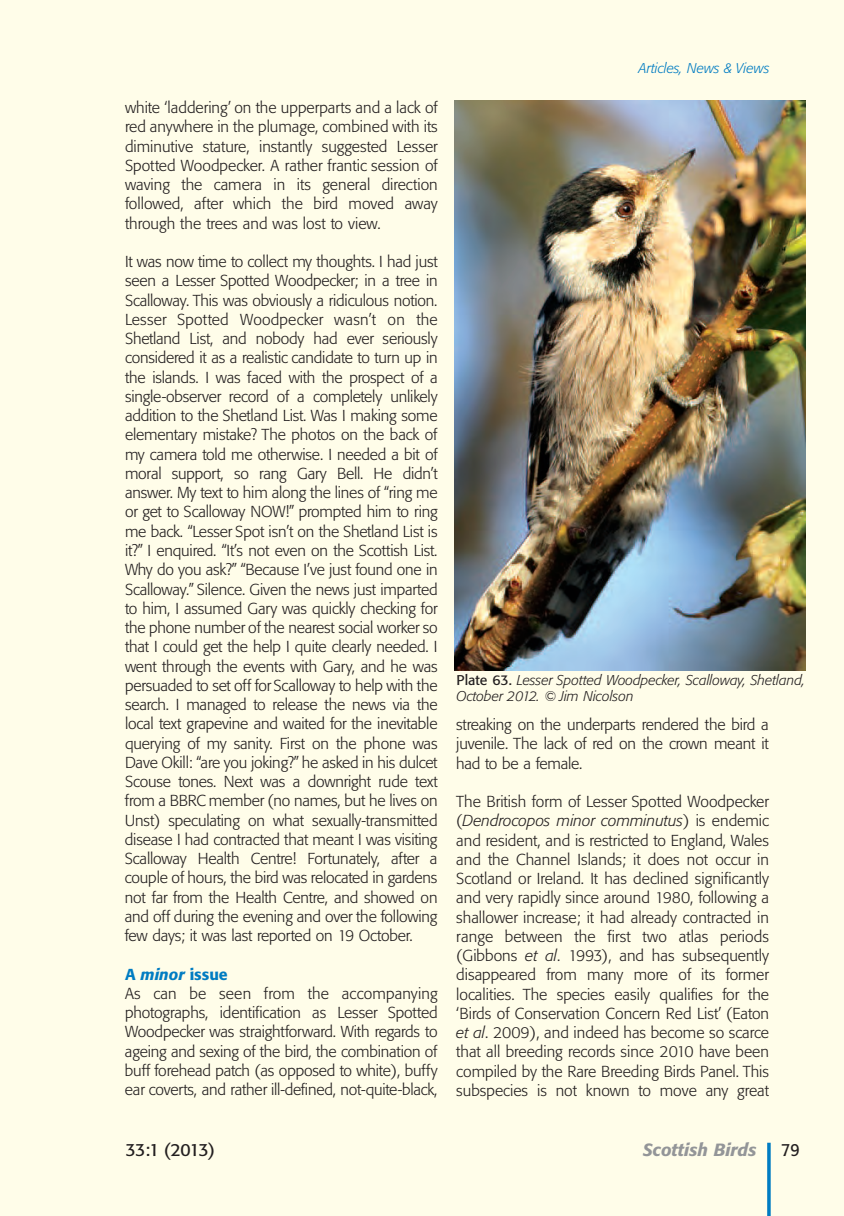
<style>
.page{position:relative;width:844px;height:1216px;background:#fff}
.page>*{position:absolute;margin:0;border:0;box-sizing:border-box;transform-origin:0 0}
.t1{font:italic 500 17.5px "Formata BQ";color:#939598}
.t2{font:17.5px "Formata BQ";letter-spacing:-.035em;color:#231f20}
.t3{font:17.5px "Formata BQ";letter-spacing:-.035em;color:#231f20;scale:.9 1}
.t4{font:300 15.75px/19.2px "Formata BQ";letter-spacing:-.01em;color:#231f20;text-align:justify}
.t5{font:italic 300 14px/15.8px "Formata BQ";color:#231f20}
.t6{font:italic 300 14px "Formata BQ";color:#007cc2}
.s1{font-weight:500;color:#007cc2}
.s2{font-weight:500;font-style:italic;color:#007cc2}
.s3{font-weight:400;font-style:normal}
.s4{font-style:italic}
</style>
<div class="page">
<div style="left:0;top:0;width:843px;height:1215px;background:#fffde9"></div>
<hr style="left:767px;top:1142px;width:3px;height:73px;background:#007cc2">
<img style="left:454px;top:100px;width:350px;height:570px">
<p class="t4" style="left:125px;top:99px;width:314px">white ‘laddering’ on the upperparts and a lack of red anywhere in the plumage, combined with its diminutive stature, instantly suggested Lesser Spotted Woodpecker. A rather frantic session of waving the camera in its general direction followed, after which the bird moved away through the trees and was lost to view.</p>
<p class="t4" style="left:125px;top:253px;width:314px">It was now time to collect my thoughts. I had just seen a Lesser Spotted Woodpecker; in a tree in Scalloway. This was obviously a ridiculous notion.<br>Lesser Spotted Woodpecker wasn’t on the Shetland List, and nobody had ever seriously considered it as a realistic candidate to turn up in the islands. I was faced with the prospect of a single-observer record of a completely unlikely addition to the Shetland List. Was I making some elementary mistake? The photos on the back of my camera told me otherwise. I needed a bit of moral support, so rang Gary Bell. He didn’t answer. My text to him along the lines of “ring me or get to Scalloway NOW!” prompted him to ring me back. “Lesser Spot isn’t on the Shetland List is it?” I enquired. “It’s not even on the Scottish List.<br>Why do you ask?” “Because I’ve just found one in Scalloway.” Silence. Given the news just imparted to him, I assumed Gary was quickly checking for the phone number of the nearest social worker so that I could get the help I quite clearly needed. I went through the events with Gary, and he was persuaded to set off for Scalloway to help with the search. I managed to release the news via the local text grapevine and waited for the inevitable querying of my sanity. First on the phone was Dave Okill: “are you joking?” he asked in his dulcet Scouse tones. Next was a downright rude text from a BBRC member (no names, but he lives on Unst) speculating on what sexually-transmitted disease I had contracted that meant I was visiting Scalloway Health Centre! Fortunately, after a couple of hours, the bird was relocated in gardens not far from the Health Centre, and showed on and off during the evening and over the following few days; it was last reported on 19 October.</p>
<p class="t4" style="left:125px;top:965px;width:314px;text-align:left"><span class="s1">A</span> <span class="s2">minor</span> <span class="s1">issue<br></span>As can be seen from the accompanying photographs, identification as Lesser Spotted Woodpecker was straightforward. With regards to ageing and sexing of the bird, the combination of buff forehead patch (as opposed to white), buffy ear coverts, and rather ill-defined, not-quite-black,</p>
<p class="t2" style="left:125px;top:1141px;width:91px">33:1 (2013)</p>
<p class="t6" style="left:638px;top:62px;width:132px">Articles, News &amp; Views</p>
<p class="t5" style="left:456px;top:673px;width:350px"><span class="s3">Plate 63.</span> Lesser Spotted Woodpecker, Scalloway, Shetland,<br>October 2012. © Jim Nicolson</p>
<p class="t4" style="left:456px;top:716px;width:314px">streaking on the underparts rendered the bird a juvenile. The lack of red on the crown meant it had to be a female.</p>
<p class="t4" style="left:456px;top:793px;width:314px">The British form of Lesser Spotted Woodpecker (<span class="s4">Dendrocopos minor comminutus</span>) is endemic and resident, and is restricted to England, Wales and the Channel Islands; it does not occur in Scotland or Ireland. It has declined significantly and very rapidly since around 1980, following a shallower increase; it had already contracted in range between the first two atlas periods (Gibbons <span class="s4">et al</span>. 1993), and has subsequently disappeared from many more of its former localities. The species easily qualifies for the ‘Birds of Conservation Concern Red List’ (Eaton <span class="s4">et al</span>. 2009), and indeed has become so scarce that all breeding records since 2010 have been compiled by the Rare Breeding Birds Panel. This subspecies is not known to move any great</p>
<p class="t1" style="left:642px;top:1141px;width:115px">Scottish Birds</p>
<p class="t3" style="left:781px;top:1141px;width:22px">79</p>
</div>
